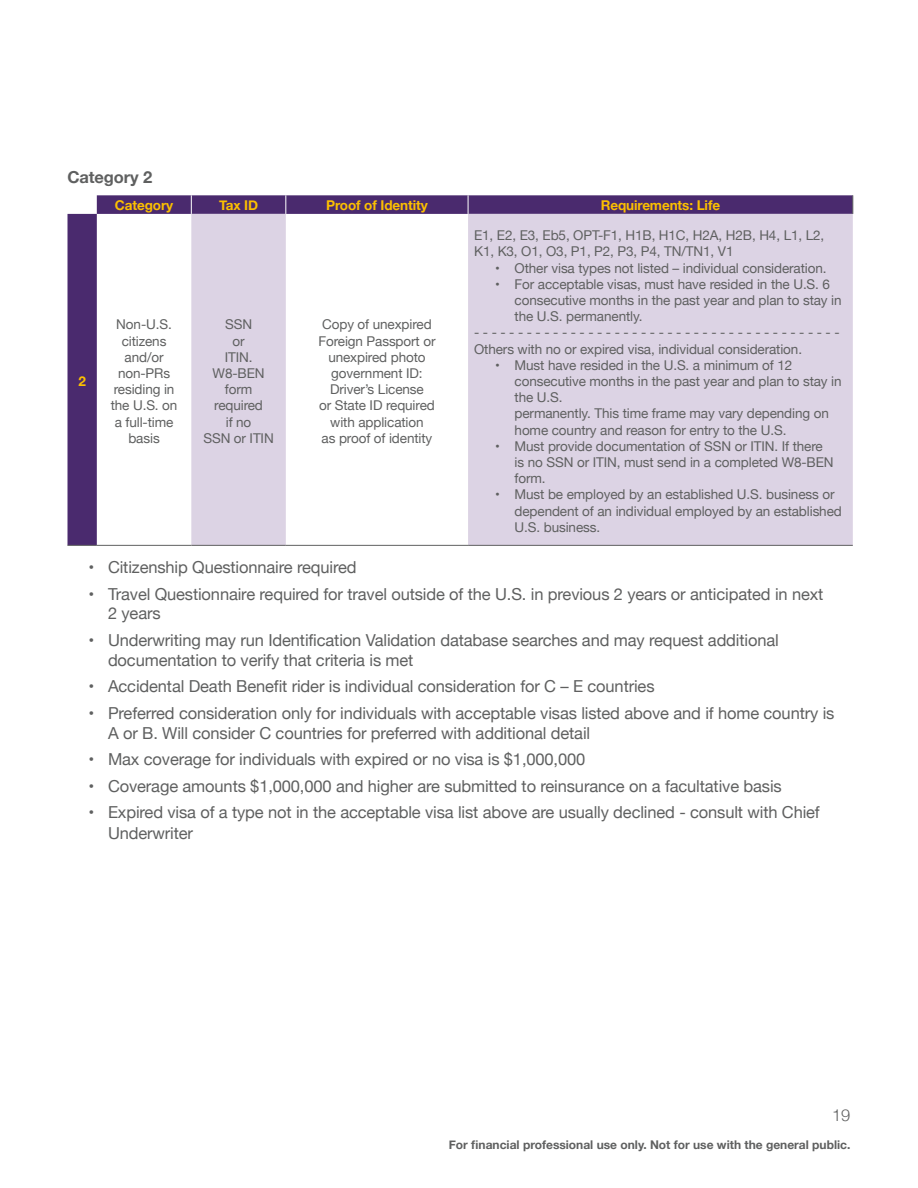
<style>
.page{position:relative;width:918px;height:1188px;background:#fff}
.page>*{position:absolute;margin:0;border:0;box-sizing:border-box;transform-origin:0 0}
.t1{font:16.5px/19.8px "Helvetica Neue";letter-spacing:-.01em;color:#5f6060}
.t2{font:700 16.5px "Helvetica Neue";letter-spacing:-.01em;color:#5f6060}
.t3{font:300 16.5px "Helvetica Neue";color:#5f6060}
.t4{font:13.5px/16.2px "Helvetica Neue";letter-spacing:-.01em;color:#5f6060}
.t5{font:700 13.5px "Helvetica Neue";letter-spacing:-.01em;color:#fcc000}
.t6{font:700 12px "Helvetica Neue";color:#5f6060}
</style>
<div class="page">
<svg style="left:68px;top:195px;width:784px;height:350px"></svg>
<svg style="left:191px;top:214px;width:662px;height:331px;fill:#dcd3e4"></svg>
<svg style="left:852px;top:195px;width:1px;height:19px"></svg>
<svg style="left:68px;top:545px;width:29px;height:1px"></svg>
<hr style="left:97px;top:545px;width:94px;height:1px;background:#5f6060">
<hr style="left:191px;top:545px;width:95px;height:1px;background:#5f6060">
<hr style="left:286px;top:545px;width:182px;height:1px;background:#5f6060">
<hr style="left:468px;top:545px;width:385px;height:1px;background:#5f6060">
<svg style="left:191px;top:195px;width:1px;height:19px"></svg>
<svg style="left:285px;top:195px;width:1px;height:19px"></svg>
<svg style="left:468px;top:195px;width:1px;height:19px"></svg>
<p class="t2" style="left:67px;top:164px;width:86px">Category 2</p>
<p class="t5" style="left:115px;top:194px;width:60px">Category</p>
<p class="t5" style="left:219px;top:194px;width:40px">Tax ID</p>
<p class="t5" style="left:326px;top:194px;width:103px">Proof of Identity</p>
<p class="t5" style="left:601px;top:194px;width:121px">Requirements: Life</p>
<p class="t5" style="left:78px;top:371px;width:9px">2</p>
<p class="t4" style="left:111px;top:317px;width:68px;text-align:center">Non-U.S. citizens and/or non-PRs residing in the U.S. on a full-time basis</p>
<p class="t4" style="left:203px;top:317px;width:72px;text-align:center">SSN<br>or<br>ITIN.<br>W8-BEN form required<br>if no<br>SSN or ITIN</p>
<p class="t4" style="left:318px;top:317px;width:119px;text-align:center">Copy of unexpired<br>Foreign Passport or unexpired photo government ID:<br>Driver’s License<br>or State ID required with application<br>as proof of identity</p>
<p class="t4" style="left:474px;top:228px;width:352px">E1, E2, E3, Eb5, OPT-F1, H1B, H1C, H2A, H2B, H4, L1, L2,<br>K1, K3, O1, O3, P1, P2, P3, P4, TN/TN1, V1</p>
<p class="t4" style="left:495px;top:261px;width:333px">• Other visa types not listed – individual consideration.</p>
<p class="t4" style="left:515px;top:277px;width:329px;text-indent:-19px">• For acceptable visas, must have resided in the U.S. 6 consecutive months in the past year and plan to stay in the U.S. permanently.</p>
<p class="t4" style="left:474px;top:325px;width:367px">- - - - - - - - - - - - - - - - - - - - - - - - - - - - - - - - - - - - - - - - - -<br>Others with no or expired visa, individual consideration.</p>
<p class="t4" style="left:515px;top:358px;width:329px;text-indent:-19px">• Must have resided in the U.S. a minimum of 12 consecutive months in the past year and plan to stay in the U.S.<br>permanently. This time frame may vary depending on home country and reason for entry to the U.S.</p>
<p class="t4" style="left:515px;top:439px;width:321px;text-indent:-19px">• Must provide documentation of SSN or ITIN. If there is no SSN or ITIN, must send in a completed W8-BEN form.</p>
<p class="t4" style="left:515px;top:487px;width:329px;text-indent:-19px">• Must be employed by an established U.S. business or dependent of an individual employed by an established<br>U.S. business.</p>
<p class="t1" style="left:88px;top:558px;width:270px">• Citizenship Questionnaire required</p>
<p class="t1" style="left:108px;top:585px;width:717px;text-indent:-20px">• Travel Questionnaire required for travel outside of the U.S. in previous 2 years or anticipated in next<br>2 years</p>
<p class="t1" style="left:108px;top:631px;width:672px;text-indent:-20px">• Underwriting may run Identification Validation database searches and may request additional documentation to verify that criteria is met</p>
<p class="t1" style="left:88px;top:677px;width:568px">• Accidental Death Benefit rider is individual consideration for C – E countries</p>
<p class="t1" style="left:108px;top:704px;width:728px;text-indent:-20px">• Preferred consideration only for individuals with acceptable visas listed above and if home country is<br>A or B. Will consider C countries for preferred with additional detail</p>
<p class="t1" style="left:88px;top:750px;width:498px">• Max coverage for individuals with expired or no visa is $1,000,000</p>
<p class="t1" style="left:88px;top:777px;width:695px">• Coverage amounts $1,000,000 and higher are submitted to reinsurance on a facultative basis</p>
<p class="t1" style="left:108px;top:803px;width:713px;line-height:21px;text-indent:-20px">• Expired visa of a type not in the acceptable visa list above are usually declined - consult with Chief<br>Underwriter</p>
<p class="t3" style="left:832px;top:1101px;width:20px">19</p>
<p class="t6" style="left:449px;top:1135px;width:403px">For financial professional use only. Not for use with the general public.</p>
</div>
